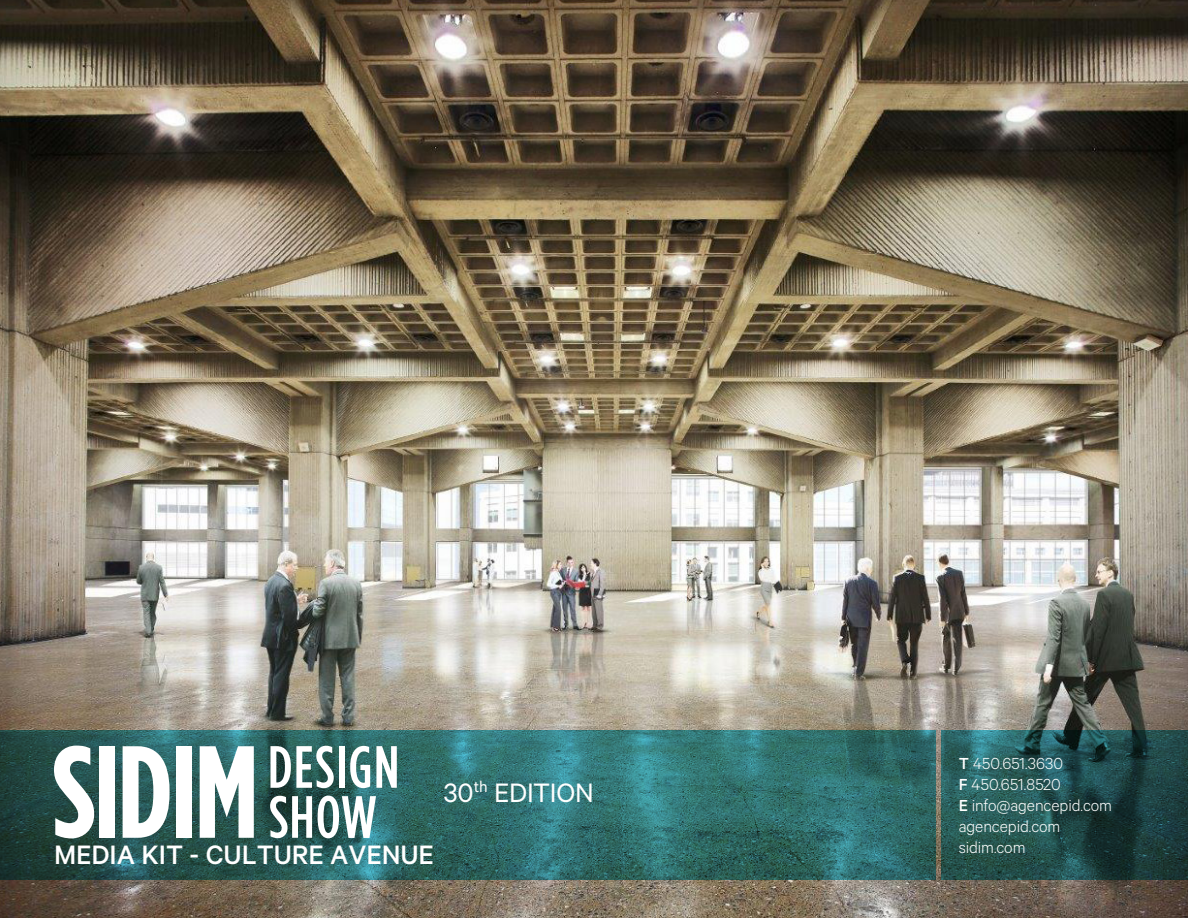
<style>
.page{position:relative;width:1188px;height:918px;background:#fff}
.page>*{position:absolute;margin:0;border:0;box-sizing:border-box;transform-origin:0 0}
._00-H1{font:500 30px "Calibre";letter-spacing:-.005em;color:#fff}
.bullet_text{font:30px "Calibre";letter-spacing:-.005em;color:#fff}
._00-texte{font:300 18px "Calibre";letter-spacing:-.005em;color:#fff}
.s1{font-weight:500}
</style>
<div class="page">
<img style="left:0;top:0;width:1188px;height:918px">
<svg style="left:0;top:731px;width:936px;height:149px;background:#2e6968"></svg>
<svg style="left:54px;top:746px;width:40px;height:92px"></svg>
<div style="left:99px;top:746px;width:15px;height:92px;background:#fff"></div>
<svg style="left:123px;top:746px;width:47px;height:92px"></svg>
<div style="left:176px;top:746px;width:16px;height:92px;background:#fff"></div>
<svg style="left:200px;top:746px;width:54px;height:92px"></svg>
<svg style="left:270px;top:746px;width:64px;height:42px"></svg>
<div style="left:339px;top:746px;width:6px;height:42px;background:#fff"></div>
<svg style="left:350px;top:746px;width:20px;height:42px"></svg>
<svg style="left:376px;top:746px;width:21px;height:42px"></svg>
<svg style="left:270px;top:796px;width:42px;height:42px"></svg>
<svg style="left:318px;top:796px;width:58px;height:42px"></svg>
<svg style="left:941px;top:731px;width:247px;height:149px;background:#224d4c"></svg>
<p class="bullet_text" style="left:444px;top:775px;width:152px">30<sup>th</sup> EDITION</p>
<p class="_00-texte" style="left:959px;top:753px;width:106px"><span class="s1">T</span> 450.651.3630</p>
<p class="_00-texte" style="left:959px;top:774px;width:104px"><span class="s1">F</span> 450.651.8520</p>
<p class="_00-texte" style="left:959px;top:795px;width:155px"><span class="s1">E</span> info@agencepid.com</p>
<p class="_00-texte" style="left:959px;top:816px;width:103px">agencepid.com</p>
<p class="_00-H1" style="left:54px;top:837px;width:382px">MEDIA KIT - CULTURE AVENUE</p>
<p class="_00-texte" style="left:959px;top:837px;width:68px">sidim.com</p>
</div>
